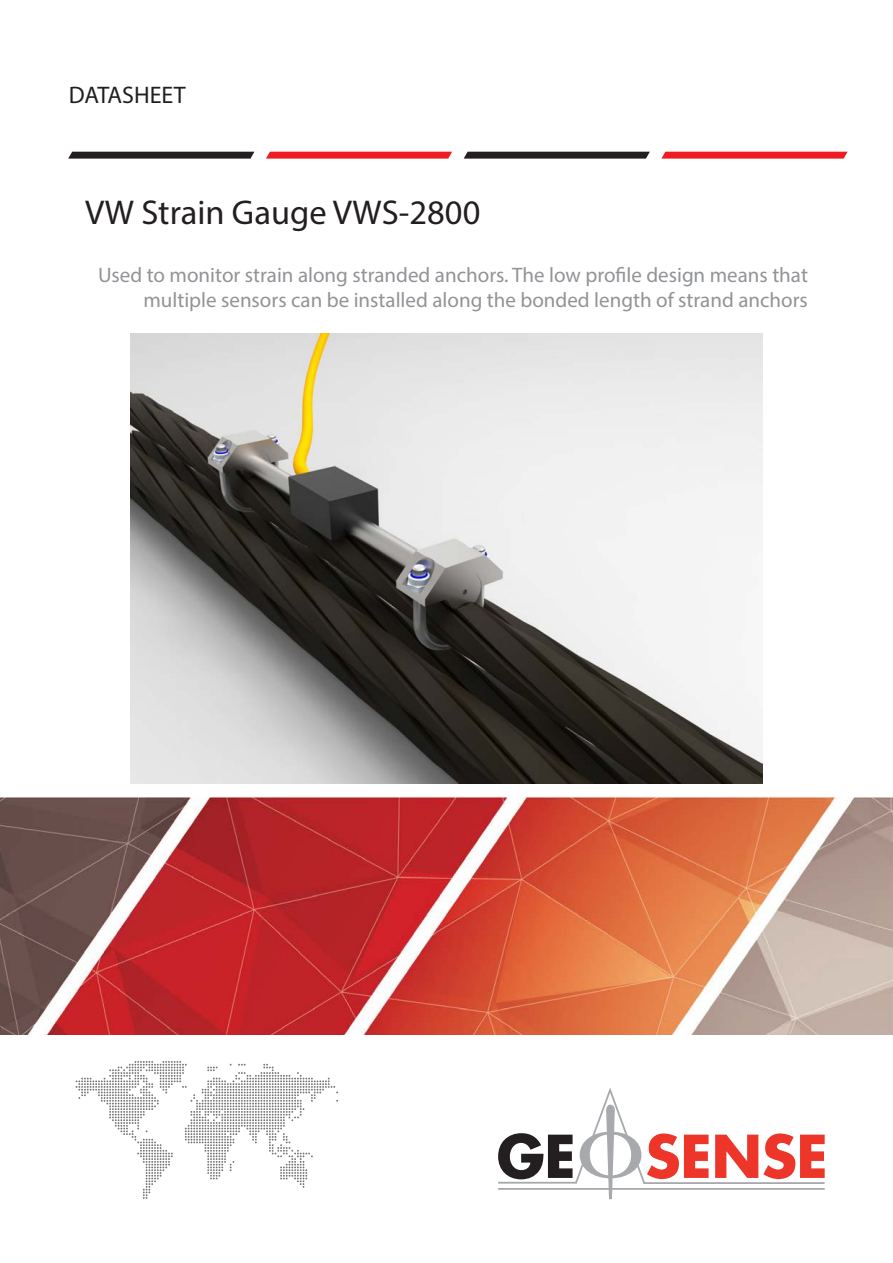
<style>
.page{position:relative;width:893px;height:1263px;background:#fff}
.page>*{position:absolute;margin:0;border:0;box-sizing:border-box;transform-origin:0 0}
.t1{font:34.5px "Myriad Pro";color:#231f20}
.Table_list{font:24px "Myriad Pro";color:#231f20}
.t2{font:21px/25.2px "Myriad Pro";color:#919396;text-align:right}
</style>
<div class="page">
<svg style="left:68px;top:152px;width:186px;height:7px"></svg>
<svg style="left:266px;top:152px;width:186px;height:7px"></svg>
<svg style="left:464px;top:152px;width:186px;height:7px"></svg>
<svg style="left:661px;top:152px;width:187px;height:7px"></svg>
<img style="left:0;top:776px;width:893px;height:259px">
<svg style="left:498px;top:1087px;width:327px;height:112px"></svg>
<svg style="left:76px;top:1061px;width:262px;height:138px"></svg>
<img style="left:131px;top:334px;width:631px;height:450px">
<p class="Table_list" style="left:69px;top:80px;width:118px">DATASHEET</p>
<p class="t1" style="left:85px;top:191px;width:397px">VW Strain Gauge VWS-2800</p>
<p class="t2" style="left:98px;top:262px;width:711px">Used to monitor strain along stranded anchors. The low profile design means that multiple sensors can be installed along the bonded length of strand anchors</p>
</div>
